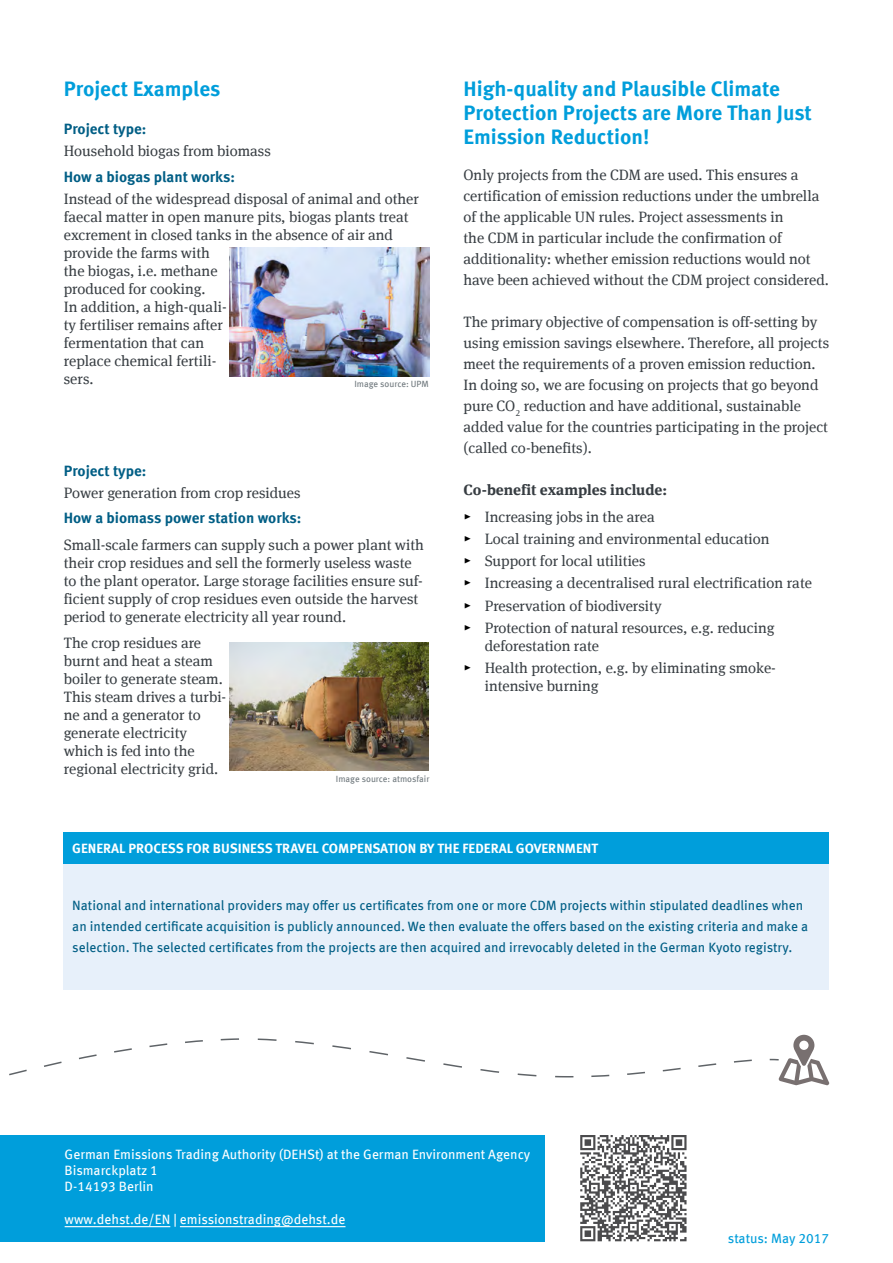
<style>
.page{position:relative;width:893px;height:1263px;background:#fff}
.page>*{position:absolute;margin:0;border:0;box-sizing:border-box;transform-origin:0 0}
.Überschrift_1{font:700 21px/24px "Meta Offc";color:#009edb}
.Fließtext{font:700 21px "Meta Offc";color:#009edb}
.Fließtext-2{font:15px/21px "Meta Serif Offc";color:#373d42}
.Boxtext{font:15px/18px "Meta Serif Offc";color:#373d42}
.Boxtext-2{font:700 15px "Meta Offc";color:#005e85}
.Fließtext-3{font:700 15px "Meta Serif Offc";color:#373d42}
.Boxtext-3{font:13.5px/21px "Meta Offc";color:#005e85}
.Rückseite{font:13.5px "Meta Offc";color:#fff}
.Boxtext-4{font:700 13.5px "Meta Offc";color:#fff}
.Stand{font:13.5px "Meta Offc";letter-spacing:-.005em;color:#009edb}
.Fließtext-4{font:9px "Meta Offc";color:#70797e}
.s1{font-family:"Meta Offc";color:#000}
</style>
<div class="page">
<div style="left:0;top:1135px;width:544px;height:107px;background:#009edb"></div>
<div style="left:64px;top:861px;width:765px;height:129px;background:#e7f0fa"></div>
<div style="left:64px;top:832px;width:765px;height:32px;background:#009edb"></div>
<svg style="left:9px;top:1035px;width:820px;height:50px"></svg>
<img style="left:229px;top:642px;width:200px;height:129px">
<img style="left:230px;top:248px;width:199px;height:128px">
<svg style="left:580px;top:1135px;width:106px;height:106px"></svg>
<hr style="left:65px;top:1226px;width:105px;height:1px;background:#fff">
<hr style="left:180px;top:1226px;width:165px;height:1px;background:#fff">
<p class="Fließtext" style="left:64px;top:76px;width:158px">Project Examples</p>
<p class="Boxtext-2" style="left:64px;top:120px;width:84px">Project type:</p>
<p class="Boxtext" style="left:64px;top:142px;width:209px">Household biogas from biomass</p>
<p class="Boxtext-2" style="left:64px;top:167px;width:173px">How a biogas plant works:</p>
<p class="Boxtext" style="left:64px;top:190px;width:357px">Instead of the widespread disposal of animal and other faecal matter in open manure pits, biogas plants treat excrement in closed tanks in the absence of air and provide the farms with<br>the biogas, i.e. methane<br>produced for cooking.<br>In addition, a high-quali-<br>ty fertiliser remains after<br>fermentation that can<br>replace chemical fertili-<br>sers.</p>
<p class="Fließtext-4" style="left:354px;top:379px;width:76px">Image source: UPM</p>
<p class="Boxtext-2" style="left:64px;top:462px;width:84px">Project type:</p>
<p class="Boxtext" style="left:64px;top:484px;width:238px">Power generation from crop residues</p>
<p class="Boxtext-2" style="left:64px;top:509px;width:239px">How a biomass power station works:</p>
<p class="Boxtext" style="left:64px;top:536px;width:362px">Small-scale farmers can supply such a power plant with their crop residues and sell the formerly useless waste to the plant operator. Large storage facilities ensure suf&shy;ficient supply of crop residues even outside the harvest period to generate electricity all year round.</p>
<p class="Boxtext" style="left:64px;top:634px;width:164px">The crop residues are burnt and heat a steam boiler to generate steam.<br>This steam drives a turbi&shy;ne and a generator to generate electricity which is fed into the regional electricity grid.</p>
<p class="Fließtext-4" style="left:336px;top:773px;width:95px">Image source: atmosfair</p>
<p class="Überschrift_1" style="left:463px;top:77px;width:350px">High-quality and Plausible Climate<br>Protection Projects are More Than Just<br>Emission Reduction!</p>
<p class="Fließtext-2" style="left:463px;top:165px;width:367px">Only projects from the CDM are used. This ensures a certification of emission reductions under the umbrella of the applicable UN rules. Project assessments in<br>the CDM in particular include the confirmation of additionality: whether emission reductions would not have been achieved without the CDM project considered.</p>
<p class="Fließtext-2" style="left:463px;top:312px;width:367px">The primary objective of compensation is off-setting by using emission savings elsewhere. Therefore, all projects meet the requirements of a proven emission reduction.<br>In doing so, we are focusing on projects that go beyond pure CO<sub>2</sub> reduction and have additional, sustainable added value for the countries participating in the project (called co-benefits).</p>
<p class="Fließtext-3" style="left:463px;top:480px;width:205px">Co-benefit examples include:</p>
<p class="Fließtext-2" style="left:463px;top:506px;width:193px"><span class="s1">▸</span> Increasing jobs in the area</p>
<p class="Fließtext-2" style="left:463px;top:528px;width:308px"><span class="s1">▸</span> Local training and environmental education</p>
<p class="Fließtext-2" style="left:463px;top:551px;width:184px"><span class="s1">▸</span> Support for local utilities</p>
<p class="Fließtext-2" style="left:463px;top:573px;width:350px"><span class="s1">▸</span> Increasing a decentralised rural electrification rate</p>
<p class="Fließtext-2" style="left:463px;top:595px;width:200px"><span class="s1">▸</span> Preservation of biodiversity</p>
<p class="Fließtext-2" style="left:485px;top:619px;width:291px;line-height:18px;text-indent:-21px"><span class="s1">▸</span> Protection of natural resources, e.g. reducing deforestation rate</p>
<p class="Fließtext-2" style="left:485px;top:659px;width:293px;line-height:18px;text-indent:-21px"><span class="s1">▸</span> Health protection, e.g. by eliminating smoke&shy;intensive burning</p>
<p class="Boxtext-4" style="left:72px;top:840px;width:527px">GENERAL PROCESS FOR BUSINESS TRAVEL COMPENSATION BY THE FEDERAL GOVERNMENT</p>
<p class="Boxtext-3" style="left:72px;top:895px;width:737px">National and international providers may offer us certificates from one or more CDM projects within stipulated deadlines when an intended certificate acquisition is publicly announced. We then evaluate the offers based on the existing criteria and make a selection. The selected certificates from the projects are then acquired and irrevocably deleted in the German Kyoto registry.</p>
<p class="Rückseite" style="left:65px;top:1146px;width:467px">German Emissions Trading Authority (DEHSt) at the German Environment Agency</p>
<p class="Rückseite" style="left:65px;top:1162px;width:95px">Bismarckplatz 1</p>
<p class="Rückseite" style="left:65px;top:1178px;width:91px">D-14193 Berlin</p>
<p class="Rückseite" style="left:65px;top:1211px;width:282px">www.dehst.de/EN | emissionstrading@dehst.de</p>
<p class="Stand" style="left:728px;top:1230px;width:103px">status: May 2017</p>
</div>
